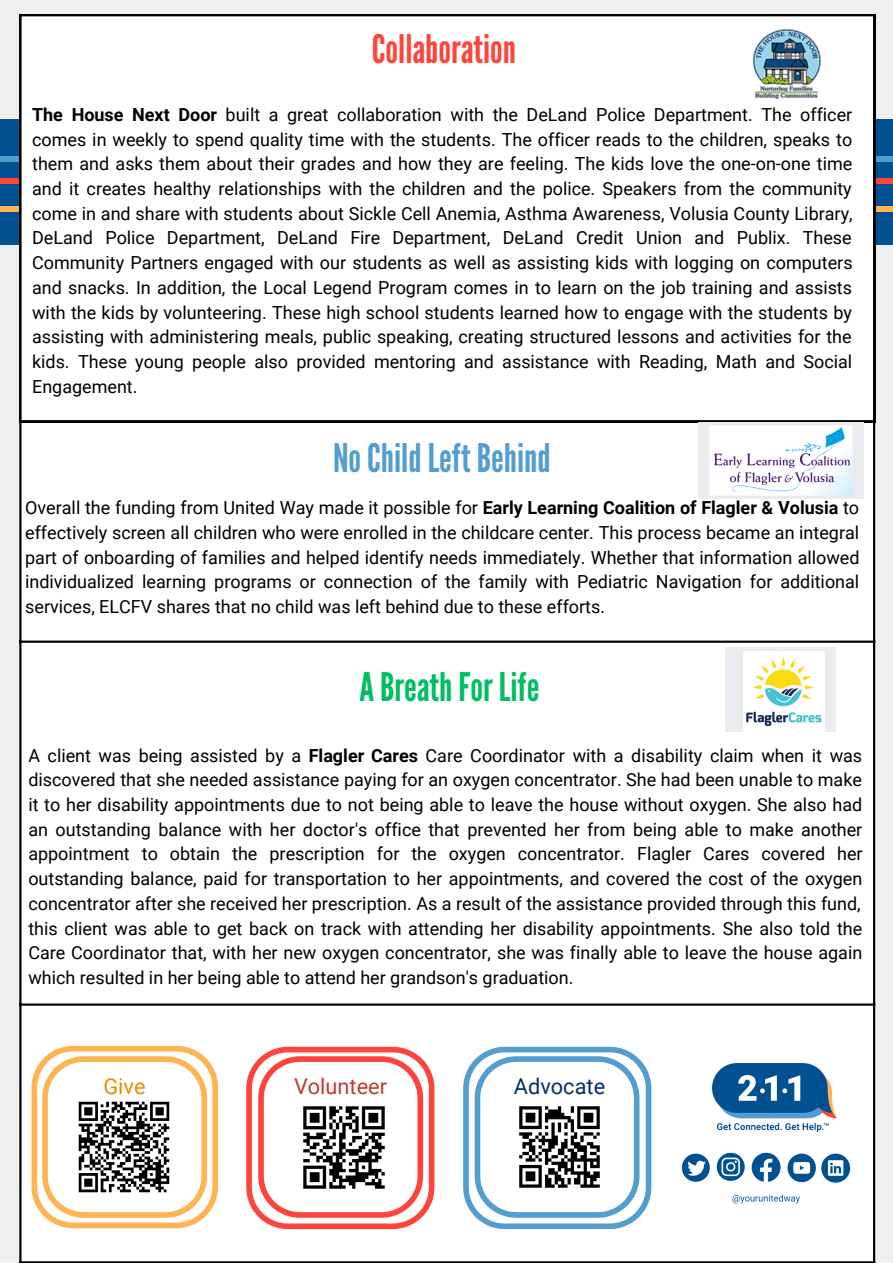
<style>
.page{position:relative;width:893px;height:1264px;background:#fff}
.page>*{position:absolute;margin:0;border:0;box-sizing:border-box;transform-origin:0 0}
.t1{font:39.3px "League Gothic";color:#539ed0}
.t2{font:39.3px "League Gothic";color:#00bf63}
.t3{font:39.3px "League Gothic";color:#ff443b}
.t4{font:21.75px "Roboto";color:#bf3b34}
.t5{font:21.75px "Roboto";color:#002d72}
.t6{font:21.75px "Roboto";color:#ed8c00}
.t7{font:18px/24.8px "Roboto";color:#000;text-align:justify}
.s1{font-weight:700}
</style>
<div class="page">
<div style="left:0;top:0;width:892px;height:1262px;background:#efefef"></div>
<div style="left:22px;top:423px;width:850px;height:838px;background:#fff"></div>
<hr style="left:19px;top:413px;width:3px;height:849px;background:#000">
<hr style="left:872px;top:413px;width:3px;height:849px;background:#000">
<hr style="left:19px;top:640px;width:856px;height:2px;background:#000">
<hr style="left:19px;top:1003px;width:856px;height:2px;background:#000">
<hr style="left:19px;top:1261px;width:856px;height:1px;background:#000">
<hr style="left:19px;top:1263px;width:856px;height:1px;background:#000">
<img style="left:680px;top:1144px;width:171px;height:67px">
<img style="left:712px;top:1063px;width:124px;height:68px">
<svg style="left:246px;top:1046px;width:188px;height:183px"></svg>
<svg style="left:32px;top:1045px;width:186px;height:183px"></svg>
<svg style="left:463px;top:1046px;width:188px;height:183px"></svg>
<img style="left:77px;top:1099px;width:95px;height:95px">
<img style="left:300px;top:1103px;width:87px;height:87px">
<img style="left:516px;top:1103px;width:86px;height:87px">
<div style="left:0;top:119px;width:892px;height:126px;background:#005191"></div>
<div style="left:0;top:178px;width:892px;height:6px;background:#ff443b"></div>
<div style="left:0;top:206px;width:892px;height:6px;background:#ffb351"></div>
<div style="left:0;top:156px;width:892px;height:5px;background:#539ed0"></div>
<div style="left:19px;top:14px;width:856px;height:408px;background:#fff"></div>
<img style="left:752px;top:29px;width:76px;height:76px">
<img style="left:698px;top:423px;width:165px;height:75px">
<img style="left:725px;top:647px;width:110px;height:84px">
<p class="t3" style="left:372px;top:27px;width:146px">Collaboration</p>
<p class="t7" style="left:32px;top:102px;width:822px"><span class="s1">The House Next Door</span> built a great collaboration with the DeLand Police Department. The officer comes in weekly to spend quality time with the students. The officer reads to the children, speaks to them and asks them about their grades and how they are feeling. The kids love the one-on-one time and it creates healthy relationships with the children and the police. Speakers from the community come in and share with students about Sickle Cell Anemia, Asthma Awareness, Volusia County Library, DeLand Police Department, DeLand Fire Department, DeLand Credit Union and Publix. These Community Partners engaged with our students as well as assisting kids with logging on computers and snacks. In addition, the Local Legend Program comes in to learn on the job training and assists with the kids by volunteering. These high school students learned how to engage with the students by assisting with administering meals, public speaking, creating structured lessons and activities for the kids. These young people also provided mentoring and assistance with Reading, Math and Social Engagement.</p>
<p class="t1" style="left:333px;top:435px;width:219px">NoChildLeftBehind</p>
<p class="t7" style="left:25px;top:495px;width:835px">Overall the funding from United Way made it possible for <span class="s1">Early Learning Coalition of Flagler &amp; Volusia</span> to effectively screen all children who were enrolled in the childcare center. This process became an integral part of onboarding of families and helped identify needs immediately. Whether that information allowed individualized learning programs or connection of the family with Pediatric Navigation for additional services, ELCFV shares that no child was left behind due to these efforts.</p>
<p class="t2" style="left:359px;top:664px;width:181px">ABreathFor Life</p>
<p class="t7" style="left:28px;top:743px;width:835px">A client was being assisted by a <span class="s1">Flagler Cares</span> Care Coordinator with a disability claim when it was discovered that she needed assistance paying for an oxygen concentrator. She had been unable to make it to her disability appointments due to not being able to leave the house without oxygen. She also had an outstanding balance with her doctor's office that prevented her from being able to make another appointment to obtain the prescription for the oxygen concentrator. Flagler Cares covered her outstanding balance, paid for transportation to her appointments, and covered the cost of the oxygen concentrator after she received her prescription. As a result of the assistance provided through this fund, this client was able to get back on track with attending her disability appointments. She also told the Care Coordinator that, with her new oxygen concentrator, she was finally able to leave the house again which resulted in her being able to attend her grandson's graduation.</p>
<p class="t6" style="left:103px;top:1074px;width:44px">Give</p>
<p class="t4" style="left:294px;top:1074px;width:95px">Volunteer</p>
<p class="t5" style="left:514px;top:1074px;width:93px">Advocate</p>
</div>
